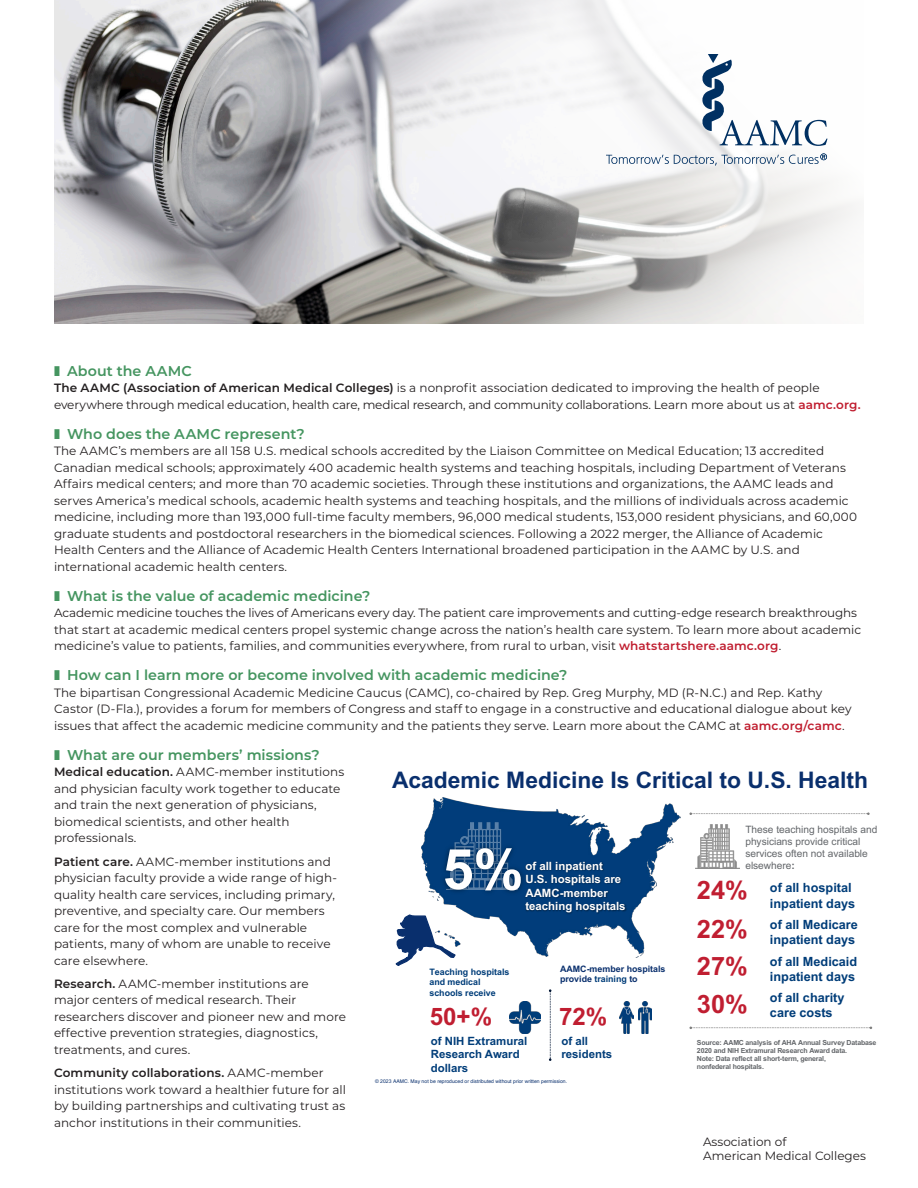
<style>
.page{position:relative;width:918px;height:1188px;background:#fff}
.page>*{position:absolute;margin:0;border:0;box-sizing:border-box;transform-origin:0 0}
.t1{font:700 55.8px "Arial";color:#fff}
.t2{font:700 25.35px/37.8px "Arial";color:#c01e31;text-align:justify}
.t3{font:700 24.15px "Arial";color:#c01e31}
.t4{font:700 22.8px "Arial";color:#092f6d}
.t5{font:600 14.25px "Montserrat";letter-spacing:.005em;color:#459560}
.t6{font:700 12.75px/15.3px "Arial";color:#003d79}
.BODY{font:12px/16.5px "Montserrat";letter-spacing:.005em;color:#231f20}
.t7{font:700 11.4px/13.5px "Arial";color:#fff}
.t8{font:700 11.4px/13.6px "Arial";color:#003d79}
.t9{font:10.2px/12.1px "Arial";color:#63666a}
.t10{font:700 8.85px/10.5px "Arial";color:#003d79}
.t11{font:700 8.85px/10.2px "Arial";color:#092f6d}
.t12{font:700 7.05px/7.9px "Arial";letter-spacing:-.02em;color:#63666a}
.t13{font:5.1px "Helvetica";letter-spacing:.005em;color:#092f6d}
.s1{font-weight:600}
.s2{font-weight:600;color:#c01e30}
.s3{font-family:"Arial"}
.s4{font-weight:700}
.s5{color:#003d79}
</style>
<div class="page">
<img style="left:433px;top:797px;width:247px;height:161px">
<img style="left:421px;top:810px;width:143px;height:132px">
<img style="left:517px;top:853px;width:98px;height:14px">
<img style="left:517px;top:867px;width:117px;height:27px">
<img style="left:517px;top:881px;width:34px;height:13px">
<img style="left:551px;top:881px;width:4px;height:13px">
<img style="left:555px;top:881px;width:65px;height:13px">
<img style="left:517px;top:894px;width:121px;height:28px">
<img style="left:695px;top:824px;width:45px;height:44px">
<svg style="left:689px;top:812px;width:181px;height:3px"></svg>
<svg style="left:689px;top:1027px;width:183px;height:2px"></svg>
<img style="left:509px;top:1002px;width:32px;height:31px">
<svg style="left:549px;top:989px;width:2px;height:72px"></svg>
<img style="left:620px;top:1002px;width:13px;height:32px">
<img style="left:639px;top:1002px;width:13px;height:32px">
<svg style="left:395px;top:909px;width:62px;height:57px"></svg>
<img style="left:54px;top:0;width:803px;height:324px">
<svg style="left:701px;top:54px;width:127px;height:92px"></svg>
<svg style="left:606px;top:153px;width:221px;height:13px"></svg>
<h1 class="t5" style="left:67px;top:361px;width:126px">About the AAMC</h1>
<p class="BODY" style="left:54px;top:379px;width:808px"><span class="s1">The AAMC (Association of American Medical Colleges)</span> is a nonprofit association dedicated to improving the health of people everywhere through medical education, health care, medical research, and community collaborations. Learn more about us at <span class="s2">aamc.org.</span></p>
<h1 class="t5" style="left:67px;top:424px;width:239px">Who does the AAMC represent?</h1>
<p class="BODY" style="left:54px;top:442px;width:805px">The AAMC’s members are all 158 U.S. medical schools accredited by the Liaison Committee on Medical Education; 13 accredited Canadian medical schools; approximately 400 academic health systems and teaching hospitals, including Department of Veterans Affairs medical centers; and more than 70 academic societies. Through these institutions and organizations, the AAMC leads and serves America’s medical schools, academic health systems and teaching hospitals, and the millions of individuals across academic medicine, including more than 193,000 full-time faculty members, 96,000 medical students, 153,000 resident physicians, and 60,000 graduate students and postdoctoral researchers in the biomedical sciences. Following a 2022 merger, the Alliance of Academic Health Centers and the Alliance of Academic Health Centers International broadened participation in the AAMC by U.S. and international academic health centers.</p>
<h1 class="t5" style="left:67px;top:586px;width:305px">What is the value of academic medicine?</h1>
<p class="BODY" style="left:54px;top:604px;width:809px">Academic medicine touches the lives of Americans every day. The patient care improvements and cutting-edge research breakthroughs that start at academic medical centers propel systemic change across the nation’s health care system. To learn more about academic medicine’s value to patients, families, and communities everywhere, from rural to urban, visit <span class="s2">whatstartshere.aamc.org</span>.</p>
<h1 class="t5" style="left:67px;top:665px;width:502px">How can I learn more or become involved with academic medicine?</h1>
<p class="BODY" style="left:54px;top:684px;width:799px">The bipartisan Congressional Academic Medicine Caucus (CAMC), co-chaired by Rep. Greg Murphy, MD (R-N.C.) and Rep. Kathy<br>Castor (D-Fla.), provides a forum for members of Congress and staff to engage in a constructive and educational dialogue about key issues that affect the academic medicine community and the patients they serve. Learn more about the CAMC at <span class="s2">aamc.org/camc</span>.</p>
<h1 class="t5" style="left:67px;top:745px;width:254px">What are our members’ missions?</h1>
<p class="BODY" style="left:54px;top:763px;width:292px"><span class="s1">Medical education.</span> AAMC-member institutions and physician faculty work together to educate and train the next generation of physicians, biomedical scientists, and other health professionals.</p>
<p class="BODY" style="left:54px;top:853px;width:284px"><span class="s1">Patient care.</span> AAMC-member institutions and physician faculty provide a wide range of high&shy;quality health care services, including primary, preventive, and specialty care. Our members care for the most complex and vulnerable patients, many of whom are unable to receive care elsewhere.</p>
<p class="BODY" style="left:54px;top:975px;width:293px"><span class="s1">Research.</span> AAMC-member institutions are major centers of medical research. Their researchers discover and pioneer new and more effective prevention strategies, diagnostics, treatments, and cures.</p>
<p class="BODY" style="left:54px;top:1064px;width:294px"><span class="s1">Community collaborations.</span> AAMC-member institutions work toward a healthier future for all by building partnerships and cultivating trust as anchor institutions in their communities.</p>
<p class="t13" style="left:375px;top:1078px;width:194px"><span class="s3">© 2023</span> AAMC. May not be reproduced or distributed without prior written permission<span class="s3">.</span></p>
<p class="t4" style="left:392px;top:764px;width:477px">Academic Medicine Is Critical to U.S. Health</p>
<p class="t9" style="left:745px;top:823px;width:134px">These teaching hospitals and physicians provide critical services often not available elsewhere<span class="s4">:</span></p>
<p class="t2" style="left:697px;top:872px;width:52px">24% 22% 27% 30%</p>
<p class="t6" style="left:770px;top:880px;width:87px">of all hospital inpatient days</p>
<p class="t1" style="left:443px;top:830px;width:82px">5%</p>
<p class="t7" style="left:525px;top:859px;width:102px">of all inpatient<br>U.S. hospitals are<br>AAMC-member teaching hospitals</p>
<p class="t6" style="left:770px;top:917px;width:89px">of all Medicare inpatient days</p>
<p class="t6" style="left:770px;top:954px;width:89px">of all Medicaid inpatient days</p>
<p class="t6" style="left:770px;top:990px;width:76px">of all charity care costs</p>
<p class="t11" style="left:560px;top:964px;width:107px">AAMC-member hospitals provide <span class="s5">training</span> to</p>
<p class="t3" style="left:559px;top:1000px;width:50px">72%</p>
<p class="t8" style="left:561px;top:1035px;width:52px">of all residents</p>
<p class="t12" style="left:697px;top:1038px;width:191px">Source: AAMC analysis of AHA Annual Survey Database FY<br>2020 and NIH Extramural Research Award data.<br>Note: Data reflect all short-term, general,</p>
<p class="t12" style="left:697px;top:1063px;width:69px">nonfederal hospitals.</p>
<p class="t10" style="left:429px;top:967px;width:82px">Teaching hospitals and medical schools receive</p>
<p class="t3" style="left:430px;top:1000px;width:64px">50+%</p>
<p class="t8" style="left:431px;top:1034px;width:98px">of NIH Extramural<br>Research Award dollars</p>
<p class="BODY" style="left:703px;top:1133px;width:85px">Association of</p>
<p class="BODY" style="left:703px;top:1147px;width:164px">American Medical Colleges</p>
</div>
